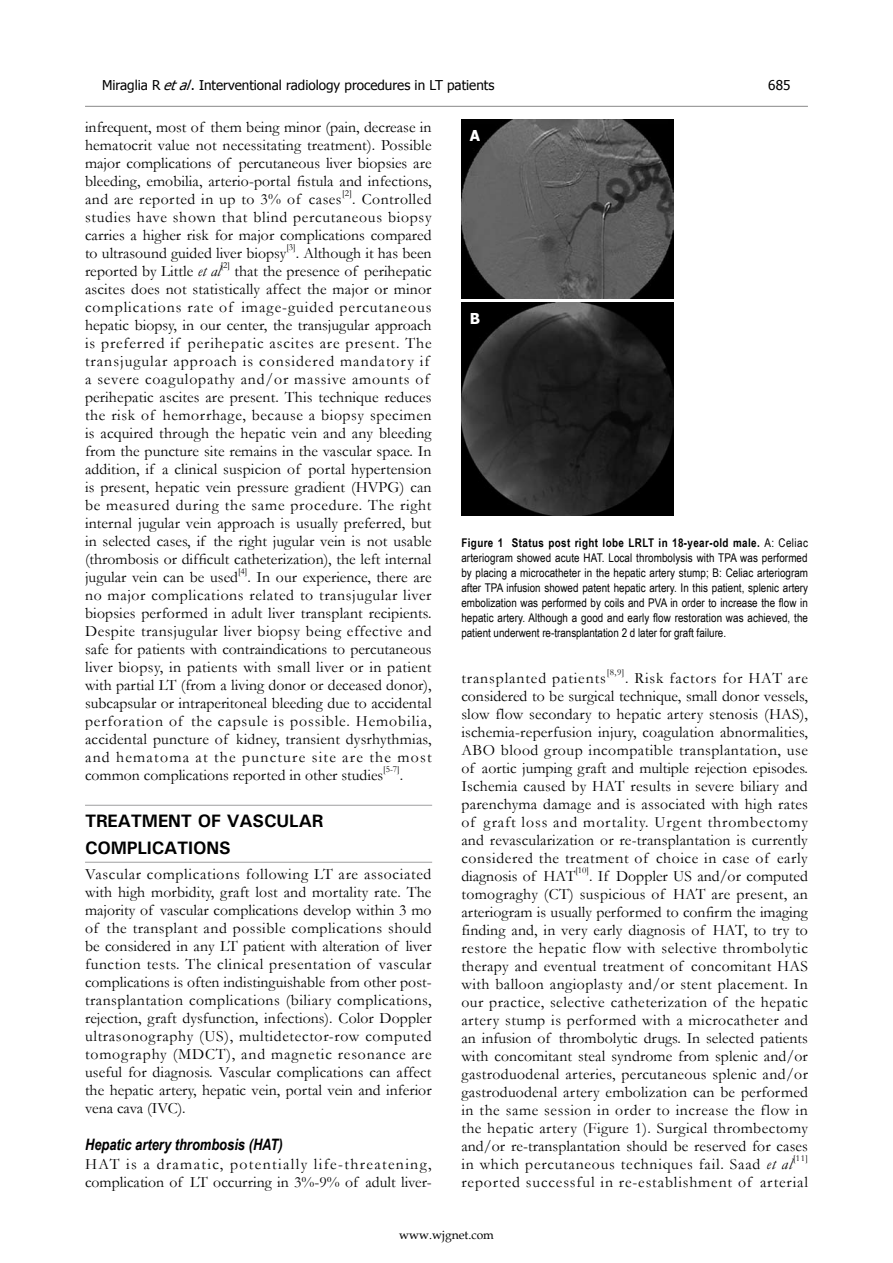
<style>
.page{position:relative;width:893px;height:1263px;background:#fff}
.page>*{position:absolute;margin:0;border:0;box-sizing:border-box;transform-origin:0 0}
.t1{font:700 18px/27px "Univers";letter-spacing:-.01em;color:#000}
.t2{font:15.75px/18px "Garamond";letter-spacing:.01em;color:#000;text-align:justify}
.t3{font:15.75px/18px "Garamond";letter-spacing:.07em;color:#000}
.t4{font:15.75px "Garamond";letter-spacing:.055em;color:#000}
.t5{font:italic 700 15.75px "Arial Narrow";color:#000}
.t6{font:700 15px "Tahoma";color:#fff}
.t7{font:13.5px "Tahoma";color:#000}
.t8{font:12px/15px "Arial Narrow";color:#000;text-align:justify}
.t9{font:12px "Book Antiqua";color:#000}
.t10{font:9.15px "Garamond";color:#000}
.s1{font-style:italic}
.s2{font-weight:700}
</style>
<div class="page">
<hr style="left:85px;top:106px;width:723px;height:1px;background:#898989">
<img style="left:461px;top:119px;width:213px;height:179px">
<img style="left:461px;top:303px;width:213px;height:212px">
<hr style="left:85px;top:805px;width:347px;height:1px;background:#9f9fa0">
<hr style="left:85px;top:862px;width:347px;height:1px;background:#9f9fa0">
<p class="t7" style="left:102px;top:76px;width:394px">Miraglia R <span class="s1">etal</span>. Interventional radiology procedures in LT patients</p>
<p class="t7" style="left:768px;top:76px;width:24px">685</p>
<p class="t2" style="left:85px;top:118px;width:348px">infrequent, most of them being minor (pain, decrease in hematocrit value not necessitating treatment). Possible major complications of percutaneous liver biopsies are bleeding, emobilia, arterio-portal fistula and infections, and are reported in up to 3% of cases</p>
<p class="t10" style="left:342px;top:187px;width:11px">[2]</p>
<p class="t2" style="left:85px;top:190px;width:348px;text-indent:267px">. Controlled studies have shown that blind percutaneous biopsy carries a higher risk for major complications compared to ultrasound guided liver biopsy</p>
<p class="t10" style="left:286px;top:241px;width:11px">[3]</p>
<p class="t2" style="left:296px;top:244px;width:137px">. Although it has been</p>
<p class="t2" style="left:85px;top:262px;width:137px">reported by Little <span class="s1">et al</span></p>
<p class="t10" style="left:221px;top:259px;width:11px">[2]</p>
<p class="t2" style="left:85px;top:262px;width:348px;text-align:left;text-indent:150px">that the presence of perihepatic ascites does not statistically affect the major or minor complications rate of image-guided percutaneous hepatic biopsy, in our center, the transjugular approach is preferred if perihepatic ascites are present. The transjugular approach is considered mandatory if a severe coagulopathy and/or massive amounts of perihepatic ascites are present. This technique reduces the risk of hemorrhage, because a biopsy specimen is acquired through the hepatic vein and any bleeding from the puncture site remains in the vascular space. In addition, if a clinical suspicion of portal hypertension is present, hepatic vein pressure gradient (HVPG) can be measured during the same procedure. The right internal jugular vein approach is usually preferred, but in selected cases, if the right jugular vein is not usable (thrombosis or difficult catheterization), the left internal jugular vein can be used</p>
<p class="t10" style="left:238px;top:565px;width:11px">[4]</p>
<p class="t2" style="left:85px;top:568px;width:348px;text-indent:162px">. In our experience, there are no major complications related to transjugular liver biopsies performed in adult liver transplant recipients.<br>Despite transjugular liver biopsy being effective and safe for patients with contraindications to percutaneous liver biopsy, in patients with small liver or in patient with partial LT (from a living donor or deceased donor), subcapsular or intraperitoneal bleeding due to accidental perforation of the capsule is possible. Hemobilia, accidental puncture of kidney, transient dysrhythmias, and hematoma at the puncture site are the most common complications reported in other studies</p>
<p class="t10" style="left:383px;top:763px;width:18px">[5-7]</p>
<p class="t2" style="left:400px;top:766px;width:5px">.</p>
<p class="t1" style="left:85px;top:807px;width:240px">TREATMENT OF VASCULAR<br>COMPLICATIONS</p>
<p class="t2" style="left:85px;top:865px;width:348px">Vascular complications following LT are associated with high morbidity, graft lost and mortality rate. The majority of vascular complications develop within 3 mo of the transplant and possible complications should be considered in any LT patient with alteration of liver function tests. The clinical presentation of vascular complications is often indistinguishable from other post&shy;transplantation complications (biliary complications, rejection, graft dysfunction, infections). Color Doppler ultrasonography (US), multidetector-row computed tomography (MDCT), and magnetic resonance are useful for diagnosis. Vascular complications can affect the hepatic artery, hepatic vein, portal vein and inferior vena cava (IVC).</p>
<p class="t5" style="left:85px;top:1133px;width:199px">Hepatic artery thrombosis (HAT)</p>
<p class="t3" style="left:85px;top:1154px;width:348px">HAT is a dramatic, potentially life-threatening, complication of LT occurring in 3%-9% of adult liver-</p>
<p class="t6" style="left:470px;top:125px;width:12px">A</p>
<p class="t6" style="left:470px;top:308px;width:12px">B</p>
<p class="t8" style="left:461px;top:535px;width:348px"><span class="s2">Figure 1 Status post right lobe LRLT in 18-year-old male.</span> A: Celiac arteriogram showed acute HAT. Local thrombolysis with TPA was performed by placing a microcatheter in the hepatic artery stump; B: Celiac arteriogram after TPA infusion showed patent hepatic artery. In this patient, splenic artery embolization was performed by coils and PVA in order to increase the flow in hepatic artery. Although a good and early flow restoration was achieved, the patient underwent re-transplantation 2 d later for graft failure.</p>
<p class="t4" style="left:461px;top:667px;width:146px">transplanted patients</p>
<p class="t10" style="left:607px;top:666px;width:19px">[8,9]</p>
<p class="t2" style="left:461px;top:668px;width:348px;text-indent:164px">. Risk factors for HAT are considered to be surgical technique, small donor vessels, slow flow secondary to hepatic artery stenosis (HAS), ischemia-reperfusion injury, coagulation abnormalities, ABO blood group incompatible transplantation, use of aortic jumping graft and multiple rejection episodes.<br>Ischemia caused by HAT results in severe biliary and parenchyma damage and is associated with high rates of graft loss and mortality. Urgent thrombectomy and revascularization or re-transplantation is currently considered the treatment of choice in case of early diagnosis of HAT</p>
<p class="t10" style="left:575px;top:864px;width:15px">[10]</p>
<p class="t2" style="left:461px;top:866px;width:348px;text-indent:128px">. If Doppler US and/or computed tomograghy (CT) suspicious of HAT are present, an arteriogram is usually performed to confirm the imaging finding and, in very early diagnosis of HAT, to try to restore the hepatic flow with selective thrombolytic therapy and eventual treatment of concomitant HAS with balloon angioplasty and/or stent placement. In our practice, selective catheterization of the hepatic artery stump is performed with a microcatheter and an infusion of thrombolytic drugs. In selected patients with concomitant steal syndrome from splenic and/or gastroduodenal arteries, percutaneous splenic and/or gastroduodenal artery embolization can be performed in the same session in order to increase the flow in the hepatic artery (Figure 1). Surgical thrombectomy and/or re-transplantation should be reserved for cases in which percutaneous techniques fail. Saad <span class="s1">et al</span></p>
<p class="t10" style="left:793px;top:1152px;width:16px">[11]</p>
<p class="t4" style="left:461px;top:1171px;width:348px">reported successful in re-establishment of arterial</p>
<p class="t9" style="left:399px;top:1226px;width:96px">www.wjgnet.com</p>
</div>
